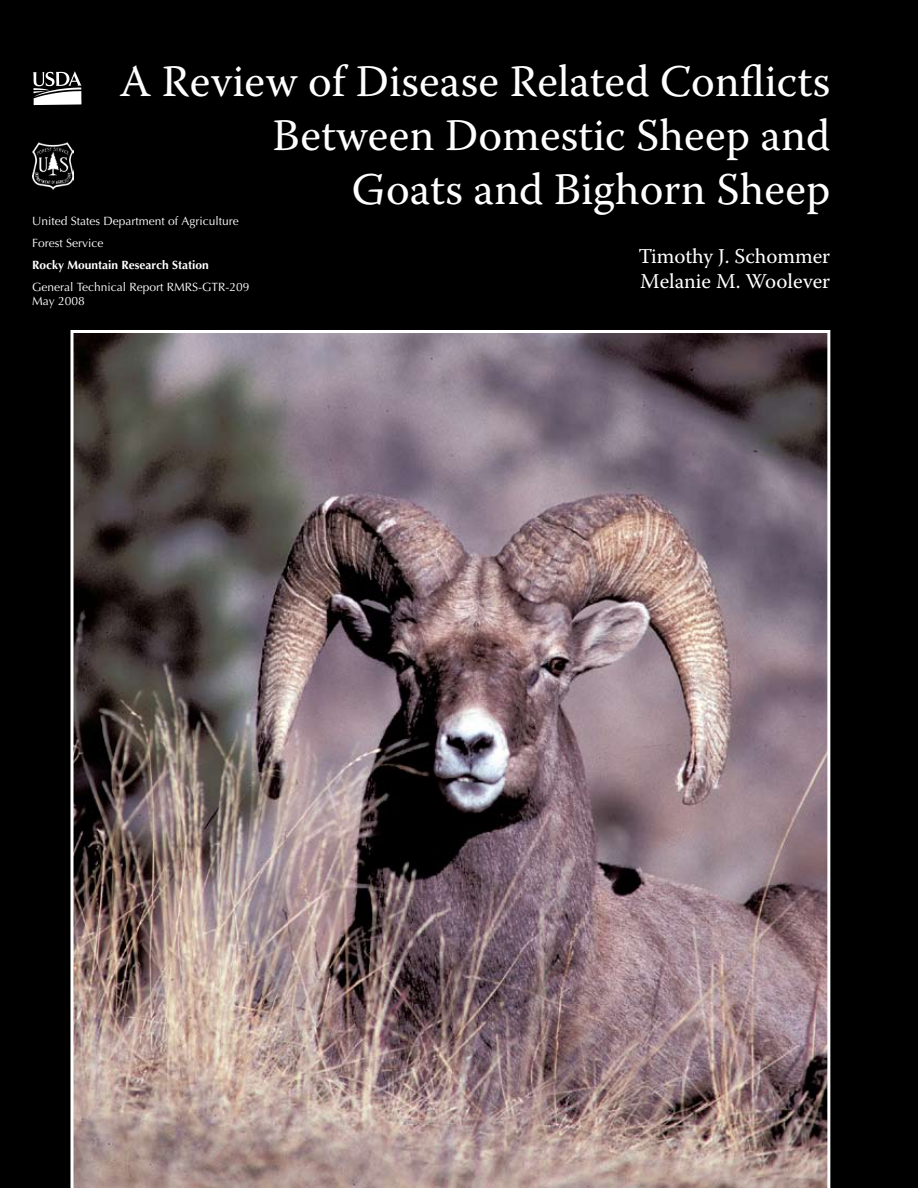
<style>
.page{position:relative;width:918px;height:1188px;background:#000}
.page>*{position:absolute;margin:0;border:0;box-sizing:border-box;transform-origin:0 0}
.t1{font:45px/54px "Warnock Pro";color:#fff;text-align:right}
.t2{font:21px/25.2px "Warnock Pro";color:#fff}
.t3{font:12px/21.9px "Optima";color:#fff}
.t4{font:700 12px "Optima";color:#fff}
</style>
<div class="page">
<img style="left:70px;top:330px;width:760px;height:858px">
<img style="left:32px;top:142px;width:42px;height:47px">
<img style="left:68px;top:71px;width:14px;height:15px">
<h1 class="t1" style="left:119px;top:54px;width:712px">A Review of Disease Related Conflicts<br>Between Domestic Sheep and<br>Goats and Bighorn Sheep</h1>
<h2 class="t2" style="left:638px;top:243px;width:193px">Timothy J. Schommer<br>Melanie M. Woolever</h2>
<p class="t3" style="left:32px;top:211px;width:208px">United States Department of Agriculture<br>Forest Service</p>
<p class="t4" style="left:32px;top:258px;width:178px">Rocky Mountain Research Station</p>
<p class="t3" style="left:32px;top:280px;width:219px;line-height:14.4px">General Technical Report RMRS-GTR-209<br>May 2008</p>
</div>
